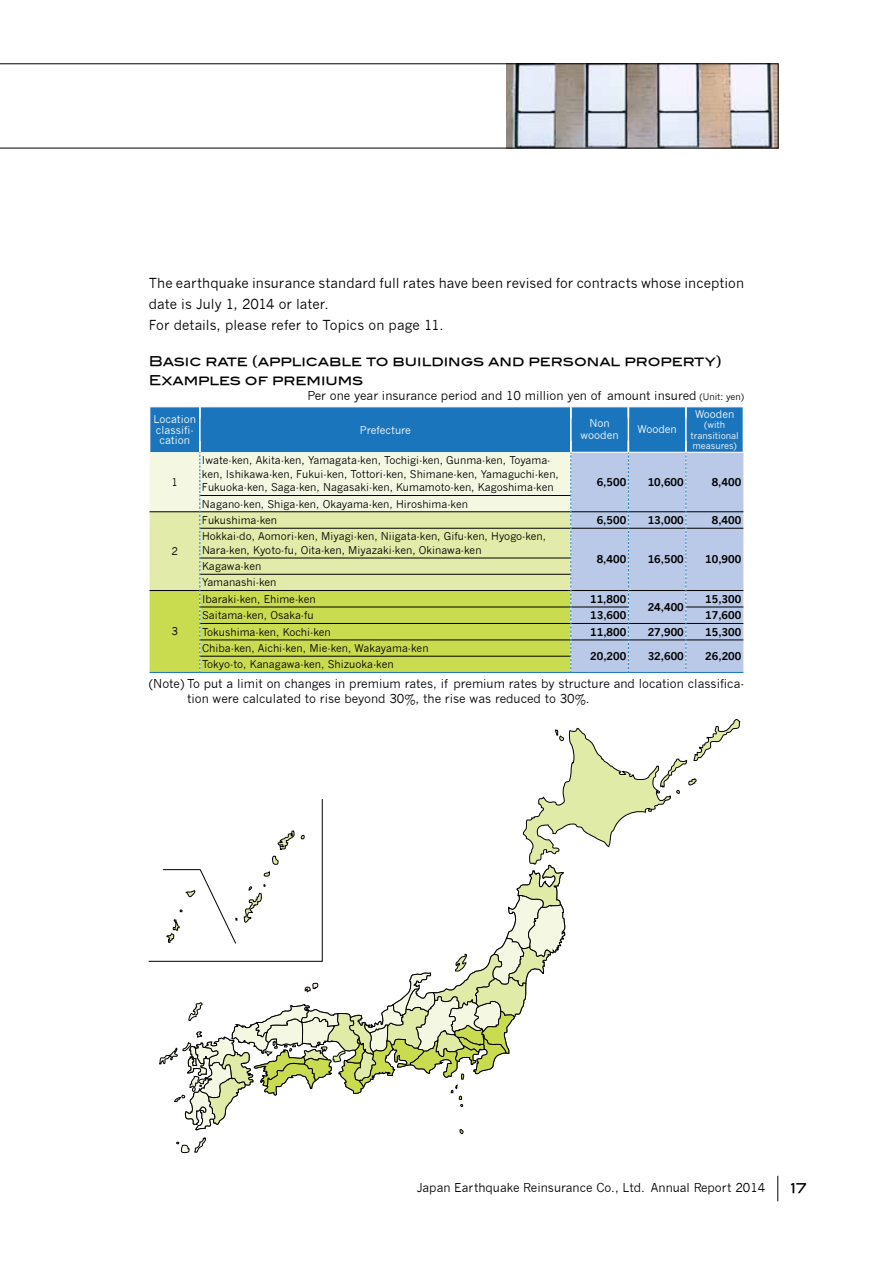
<style>
.page{position:relative;width:893px;height:1263px;background:#fff}
.page>*{position:absolute;margin:0;border:0;box-sizing:border-box;transform-origin:0 0}
.t1{font:13.5px/21px "News Gothic";letter-spacing:.005em;color:#000}
.t2{font:13.5px/19.5px "Blair Md ITCTT Medium";color:#000}
.t3{font:12px/15px "News Gothic";color:#000}
.t4{font:10.5px/13.5px "News Gothic";color:#000}
.t5{font:700 10.5px "News Gothic";color:#000}
.t6{font:10.5px/10.5px "News Gothic";color:#fff;text-align:center}
.t7{font:9px/10.5px "News Gothic";color:#fff;text-align:center}
.s1{font-size:9px}
</style>
<div class="page">
<svg style="left:777px;top:1176px;width:1px;height:25px"></svg>
<svg style="left:0;top:63px;width:778px;height:85px"></svg>
<svg style="left:149px;top:719px;width:592px;height:435px"></svg>
<hr style="left:150px;top:672px;width:50px;height:1px;background:#1b75bc">
<hr style="left:200px;top:672px;width:371px;height:1px;background:#1b75bc">
<hr style="left:571px;top:672px;width:57px;height:1px;background:#1b75bc">
<hr style="left:628px;top:672px;width:58px;height:1px;background:#1b75bc">
<hr style="left:686px;top:672px;width:57px;height:1px;background:#1b75bc">
<svg style="left:150px;top:407px;width:593px;height:265px;background:#adc7ac"></svg>
<p class="t1" style="left:149px;top:272px;width:597px">The earthquake insurance standard full rates have been revised for contracts whose inception date is July 1, 2014 or later.<br>For details, please refer to Topics on page 11.</p>
<p class="t2" style="left:149px;top:351px;width:574px">Basic rate (applicable to buildings and personal property)<br>Examples of premiums</p>
<p class="t3" style="left:308px;top:389px;width:438px">Per one year insurance period and 10 million yen of amount insured <span class="s1">(Unit: yen)</span></p>
<p class="t6" style="left:153px;top:414px;width:44px">Location classifi&shy;cation</p>
<p class="t6" style="left:360px;top:425px;width:53px">Prefecture</p>
<p class="t6" style="left:581px;top:418px;width:40px;line-height:12px">Non wooden</p>
<p class="t6" style="left:637px;top:424px;width:41px">Wooden</p>
<p class="t6" style="left:695px;top:409px;width:41px">Wooden</p>
<p class="t7" style="left:690px;top:420px;width:50px">(with transitional measures)</p>
<p class="t4" style="left:171px;top:475px;width:8px">1</p>
<p class="t4" style="left:171px;top:544px;width:8px">2</p>
<p class="t4" style="left:202px;top:454px;width:358px">Iwate-ken, Akita-ken, Yamagata-ken, Tochigi-ken, Gunma-ken, Toyama&shy;ken, Ishikawa-ken, Fukui-ken, Tottori-ken, Shimane-ken, Yamaguchi-ken,<br>Fukuoka-ken, Saga-ken, Nagasaki-ken, Kumamoto-ken, Kagoshima-ken</p>
<p class="t4" style="left:202px;top:497px;width:268px">Nagano-ken, Shiga-ken, Okayama-ken, Hiroshima-ken</p>
<p class="t5" style="left:597px;top:476px;width:31px">6,500</p>
<p class="t5" style="left:648px;top:476px;width:38px">10,600</p>
<p class="t5" style="left:712px;top:476px;width:31px">8,400</p>
<p class="t4" style="left:202px;top:513px;width:77px">Fukushima-ken</p>
<p class="t5" style="left:597px;top:514px;width:31px">6,500</p>
<p class="t5" style="left:648px;top:514px;width:38px">13,000</p>
<p class="t5" style="left:712px;top:514px;width:31px">8,400</p>
<p class="t4" style="left:202px;top:530px;width:346px">Hokkai-do, Aomori-ken, Miyagi-ken, Niigata-ken, Gifu-ken, Hyogo-ken,<br>Nara-ken, Kyoto-fu, Oita-ken, Miyazaki-ken, Okinawa-ken</p>
<p class="t5" style="left:597px;top:553px;width:31px">8,400</p>
<p class="t5" style="left:648px;top:553px;width:38px">16,500</p>
<p class="t5" style="left:705px;top:553px;width:38px">10,900</p>
<p class="t4" style="left:202px;top:558px;width:76px;line-height:16.2px">Kagawa-ken<br>Yamanashi-ken</p>
<p class="t4" style="left:202px;top:592px;width:115px">Ibaraki-ken, Ehime-ken</p>
<p class="t5" style="left:590px;top:592px;width:38px">11,800</p>
<p class="t5" style="left:705px;top:592px;width:38px">15,300</p>
<p class="t5" style="left:648px;top:601px;width:38px">24,400</p>
<p class="t4" style="left:202px;top:609px;width:113px">Saitama-ken, Osaka-fu</p>
<p class="t5" style="left:590px;top:609px;width:38px">13,600</p>
<p class="t5" style="left:705px;top:609px;width:38px">17,600</p>
<p class="t4" style="left:202px;top:625px;width:130px">Tokushima-ken, Kochi-ken</p>
<p class="t5" style="left:590px;top:625px;width:38px">11,800</p>
<p class="t5" style="left:648px;top:625px;width:38px">27,900</p>
<p class="t5" style="left:705px;top:625px;width:38px">15,300</p>
<p class="t4" style="left:202px;top:641px;width:228px">Chiba-ken, Aichi-ken, Mie-ken, Wakayama-ken</p>
<p class="t5" style="left:590px;top:650px;width:38px">20,200</p>
<p class="t5" style="left:648px;top:650px;width:38px">32,600</p>
<p class="t5" style="left:705px;top:650px;width:38px">26,200</p>
<p class="t4" style="left:202px;top:658px;width:193px">Tokyo-to, Kanagawa-ken, Shizuoka-ken</p>
<p class="t3" style="left:187px;top:676px;width:559px;text-indent:-38px">(Note) To put a limit on changes in premium rates, if premium rates by structure and location classifica&shy;tion were calculated to rise beyond 30%, the rise was reduced to 30%.</p>
<p class="t4" style="left:171px;top:625px;width:8px">3</p>
<p class="t3" style="left:417px;top:1180px;width:350px">Japan Earthquake Reinsurance Co., Ltd. Annual Report 2014</p>
<p class="t2" style="left:791px;top:1178px;width:17px">17</p>
</div>
